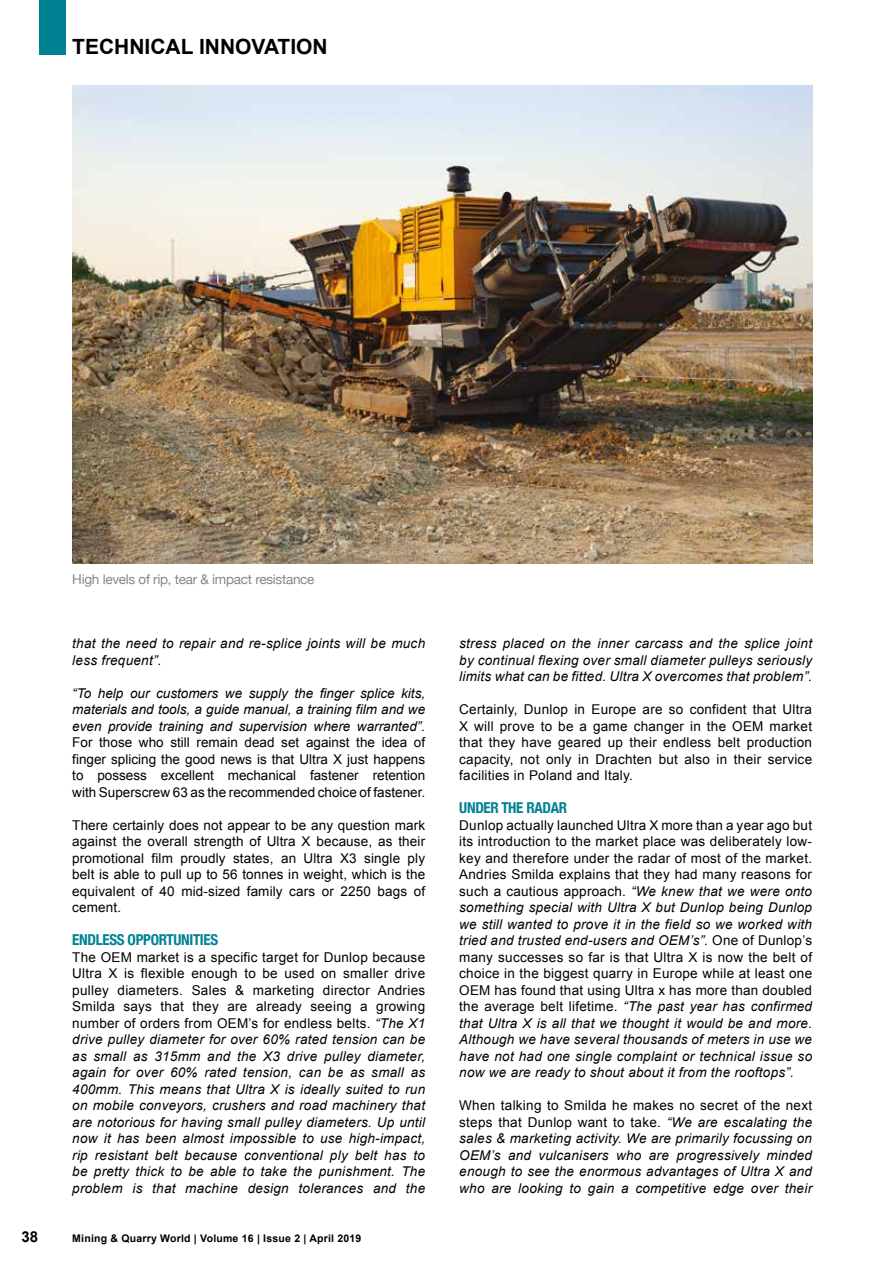
<style>
.page{position:relative;width:893px;height:1263px;background:#fff}
.page>*{position:absolute;margin:0;border:0;box-sizing:border-box;transform-origin:0 0}
.t1{font:700 21px "Arial";color:#000}
.t2{font:700 condensed 15px "Helvetica Neue";letter-spacing:-.02em;color:#008193}
.t3{font:700 15px "Arial";color:#000}
.t4{font:13.5px/16.5px "Arial";letter-spacing:.015em;color:#000;text-align:justify}
.t5{font:italic 13.5px/16.5px "Arial";letter-spacing:.02em;color:#000;text-align:justify}
.t6{font:13.5px "Helvetica Neue";letter-spacing:-.02em;color:#878787}
.t7{font:700 10.5px "Arial";letter-spacing:.02em;color:#000}
.s1{font-style:normal}
.s2{font-style:italic}
</style>
<div class="page">
<div style="left:39px;top:0;width:26px;height:54px;background:#008193"></div>
<img style="left:72px;top:85px;width:740px;height:478px">
<h1 class="t1" style="left:72px;top:33px;width:257px">TECHNICAL INNOVATION</h1>
<p class="t3" style="left:21px;top:1227px;width:18px">38</p>
<p class="t6" style="left:72px;top:569px;width:244px">High levels of rip, tear &amp; impact resistance</p>
<p class="t5" style="left:72px;top:635px;width:354px">that the need to repair and re-splice joints will be much less frequent”.</p>
<p class="t5" style="left:72px;top:685px;width:354px">“To help our customers we supply the finger splice kits, materials and tools, a guide manual, a training film and we even provide training and supervision where warranted”.</p>
<p class="t4" style="left:72px;top:734px;width:354px">For those who still remain dead set against the idea of finger splicing the good news is that Ultra X just happens to possess excellent mechanical fastener retention with Superscrew 63 as the recommended choice of fastener.</p>
<p class="t4" style="left:72px;top:817px;width:354px">There certainly does not appear to be any question mark against the overall strength of Ultra X because, as their promotional film proudly states, an Ultra X3 single ply belt is able to pull up to 56 tonnes in weight, which is the equivalent of 40 mid-sized family cars or 2250 bags of cement.</p>
<p class="t2" style="left:72px;top:927px;width:147px">ENDLESS OPPORTUNITIES</p>
<p class="t5" style="left:72px;top:949px;width:354px"><span class="s1">The OEM market is a specific target for Dunlop because Ultra X is flexible enough to be used on smaller drive pulley diameters. Sales &amp; marketing director Andries Smilda says that they are already seeing a growing number of orders from OEM’s for endless belts.</span> “The X1 drive pulley diameter for over 60% rated tension can be as small as 315mm and the X3 drive pulley diameter, again for over 60% rated tension, can be as small as 400mm. This means that Ultra X is ideally suited to run on mobile conveyors, crushers and road machinery that are notorious for having small pulley diameters. Up until now it has been almost impossible to use high-impact, rip resistant belt because conventional ply belt has to be pretty thick to be able to take the punishment. The problem is that machine design tolerances and the</p>
<p class="t7" style="left:72px;top:1231px;width:291px">Mining &amp; Quarry World | Volume 16 | Issue 2 | April 2019</p>
<p class="t5" style="left:459px;top:635px;width:354px">stress placed on the inner carcass and the splice joint by continual flexing over small diameter pulleys seriously limits what can be fitted. Ultra X overcomes that problem”.</p>
<p class="t4" style="left:459px;top:701px;width:354px">Certainly, Dunlop in Europe are so confident that Ultra X will prove to be a game changer in the OEM market that they have geared up their endless belt production capacity, not only in Drachten but also in their service facilities in Poland and Italy.</p>
<p class="t2" style="left:459px;top:795px;width:110px">UNDER THE RADAR</p>
<p class="t4" style="left:459px;top:817px;width:354px">Dunlop actually launched Ultra X more than a year ago but its introduction to the market place was deliberately low&shy;key and therefore under the radar of most of the market.<br>Andries Smilda explains that they had many reasons for such a cautious approach. <span class="s2">“We knew that we were onto something special with Ultra X but Dunlop being Dunlop we still wanted to prove it in the field so we worked with tried and trusted end-users and OEM’s”.</span> One of Dunlop’s many successes so far is that Ultra X is now the belt of choice in the biggest quarry in Europe while at least one OEM has found that using Ultra x has more than doubled the average belt lifetime. <span class="s2">“The past year has confirmed that Ultra X is all that we thought it would be and more.<br>Although we have several thousands of meters in use we have not had one single complaint or technical issue so now we are ready to shout about it from the rooftops”.</span></p>
<p class="t5" style="left:459px;top:1097px;width:354px"><span class="s1">When talking to Smilda he makes no secret of the next steps that Dunlop want to take.</span> “We are escalating the sales &amp; marketing activity. We are primarily focussing on OEM’s and vulcanisers who are progressively minded enough to see the enormous advantages of Ultra X and who are looking to gain a competitive edge over their</p>
</div>
